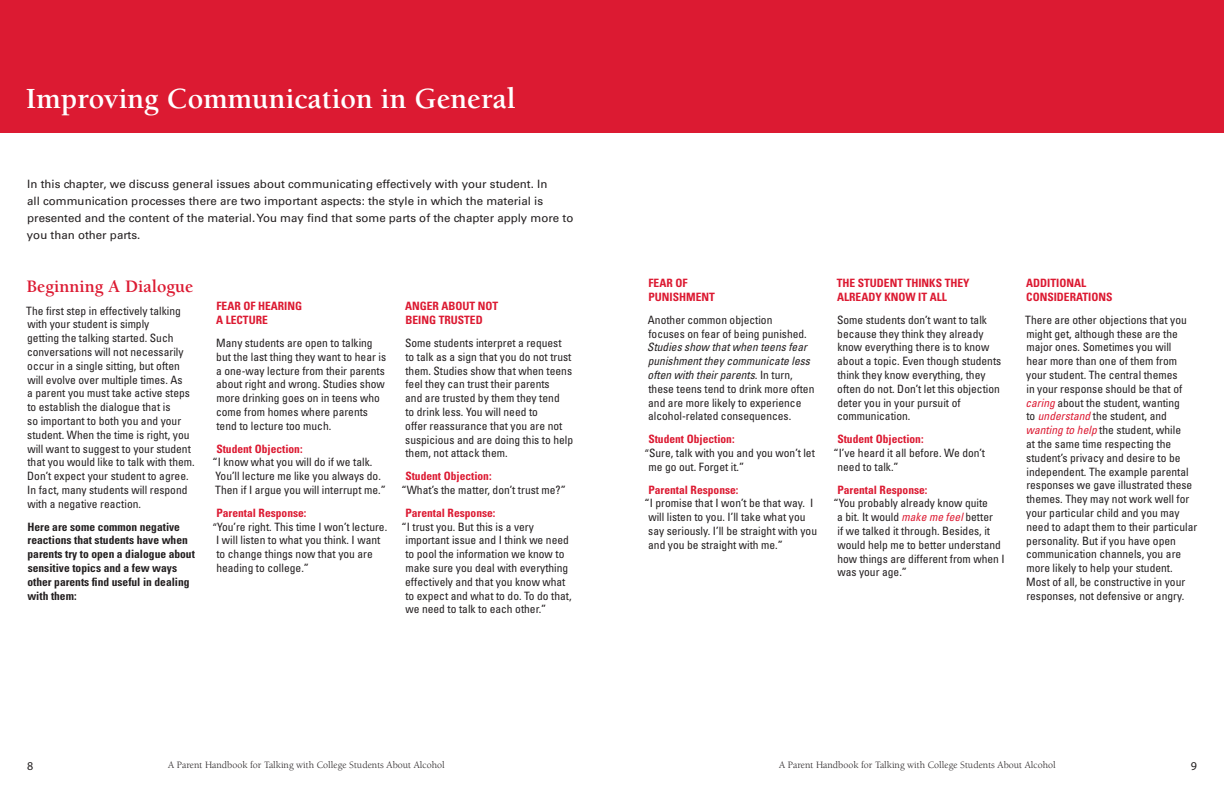
<style>
.page{position:relative;width:1224px;height:792px;background:#fff}
.page>*{position:absolute;margin:0;border:0;box-sizing:border-box;transform-origin:0 0}
.t1{font:700 30px "Berkeley Std";color:#fff}
.SubTitle{font:700 18px "Berkeley Std";color:#dc1a32}
.t2{font:12px "Myriad Pro";color:#231f20}
.Body{font:condensed 11.5px/13.8px "Univers LT Std";color:#231f20}
.Intro_Paragraph{font:11.5px/17px "Univers LT Std";color:#231f20}
.Body-2{font:700 condensed 11.5px/13.8px "Univers LT Std";color:#dc1a32}
.Body_Bold{font:700 condensed 11.5px/13.8px "Univers LT Std";color:#231f20}
.t3{font:10px "Berkeley Std";color:#231f20}
.s1{font-weight:700;color:#dc1a32}
.s2{font-family:"Myriad Pro";font-stretch:normal}
.s3{font-style:italic}
.s4{font-style:italic;color:#dc1a32}
</style>
<div class="page">
<div style="left:612px;top:0;width:612px;height:132px;background:#dc1a32"></div>
<div style="left:0;top:0;width:612px;height:132px;background:#dc1a32"></div>
<p class="t1" style="left:26px;top:83px;width:491px">Improving Communication in General</p>
<p class="Intro_Paragraph" style="left:27px;top:176px;width:548px">In this chapter, we discuss general issues about communicating effectively with your student. In<br>all communication processes there are two important aspects: the style in which the material is presented and the content of the material. You may find that some parts of the chapter apply more to you than other parts.</p>
<p class="SubTitle" style="left:26px;top:277px;width:168px">Beginning A Dialogue</p>
<p class="Body" style="left:26px;top:304px;width:170px">The first step in effectively talking with your student is simply<br>getting the talking started. Such conversations will not necessarily occur in a single sitting, but often will evolve over multiple times. As<br>a parent you must take active steps to establish the dialogue that is<br>so important to both you and your student. When the time is right, you will want to suggest to your student that you would like to talk with them.<br>Don’t expect your student to agree.<br>In fact, many students will respond with a negative reaction.</p>
<p class="Body_Bold" style="left:27px;top:520px;width:169px">Here are some common negative reactions that students have when parents try to open a dialogue about sensitive topics and a few ways other parents find useful in dealing with them:</p>
<p class="Body-2" style="left:216px;top:299px;width:87px">FEAR OF HEARING<br>A LECTURE</p>
<p class="Body" style="left:216px;top:336px;width:172px">Many students are open to talking but the last thing they want to hear is a one-way lecture from their parents about right and wrong. Studies show more drinking goes on in teens who come from homes where parents tend to lecture too much.</p>
<p class="Body" style="left:213px;top:442px;width:175px;text-indent:4px"><span class="s1">Student Objection:<br></span>“I know what you will do if we talk.<br>You’ll lecture me like you always do.<br>Then if I argue you will interrupt me.”</p>
<p class="Body" style="left:213px;top:506px;width:176px;text-indent:3px"><span class="s1">Parental Response:<br></span><span class="s2">“</span>You’re right. This time I won’t lecture.<br>I will listen to what you think. I want to change things now that you are heading to college.”</p>
<p class="Body-2" style="left:405px;top:299px;width:95px">ANGER ABOUT NOT<br>BEING TRUSTED</p>
<p class="Body" style="left:405px;top:336px;width:170px">Some students interpret a request to talk as a sign that you do not trust them. Studies show that when teens feel they can trust their parents<br>and are trusted by them they tend<br>to drink less. You will need to<br>offer reassurance that you are not suspicious and are doing this to help them, not attack them.</p>
<p class="Body" style="left:402px;top:469px;width:166px;text-indent:4px"><span class="s1">Student Objection:<br></span>“What’s the matter, don’t trust me?”</p>
<p class="Body-2" style="left:405px;top:506px;width:92px">Parental Response:</p>
<p class="Body" style="left:402px;top:520px;width:134px">“I trust you. But this is a very</p>
<p class="Body" style="left:405px;top:533px;width:165px">important issue and I think we need</p>
<p class="Body" style="left:405px;top:547px;width:161px">to pool the information we know to</p>
<p class="Body" style="left:405px;top:561px;width:164px">make sure you deal with everything</p>
<p class="Body" style="left:405px;top:575px;width:162px">effectively and that you know what</p>
<p class="Body" style="left:405px;top:589px;width:168px">to expect and what to do. To do that,</p>
<p class="Body" style="left:405px;top:602px;width:143px">we need to talk to each other.”</p>
<p class="Body-2" style="left:648px;top:276px;width:68px">FEAR OF<br>PUNISHMENT</p>
<p class="Body" style="left:647px;top:313px;width:169px">Another common objection<br>focuses on fear of being punished.<br><span class="s3">Studies show that when teens fear punishment they communicate less often with their parents.</span> In turn, these teens tend to drink more often and are more likely to experience alcohol-related consequences.</p>
<p class="Body-2" style="left:648px;top:432px;width:88px">Student Objection:</p>
<p class="Body" style="left:645px;top:446px;width:171px"><span class="s2">“</span>Sure, talk with you and you won’t let</p>
<p class="Body" style="left:648px;top:460px;width:97px">me go out. Forget it.”</p>
<p class="Body-2" style="left:648px;top:482px;width:92px">Parental Response:</p>
<p class="Body" style="left:645px;top:496px;width:170px">“I promise that I won’t be that way. I</p>
<p class="Body" style="left:648px;top:510px;width:159px">will listen to you. I’ll take what you</p>
<p class="Body" style="left:648px;top:524px;width:170px">say seriously. I’ll be straight with you</p>
<p class="Body" style="left:648px;top:538px;width:136px">and you be straight with me.”</p>
<p class="Body-2" style="left:837px;top:276px;width:134px">THE STUDENT THINKS THEY<br>ALREADY KNOW IT ALL</p>
<p class="Body" style="left:837px;top:313px;width:166px">Some students don’t want to talk because they think they already know everything there is to know about a topic. Even though students think they know everything, they often do not. Don’t let this objection deter you in your pursuit of communication.</p>
<p class="Body-2" style="left:837px;top:432px;width:88px">Student Objection:</p>
<p class="Body" style="left:834px;top:446px;width:153px">“I’ve heard it all before. We don’t</p>
<p class="Body" style="left:837px;top:460px;width:63px">need to talk.”</p>
<p class="Body-2" style="left:837px;top:482px;width:92px">Parental Response:</p>
<p class="Body" style="left:834px;top:496px;width:156px">“You probably already know quite</p>
<p class="Body" style="left:837px;top:510px;width:157px">a bit. It would <span class="s4">make me feel</span> better</p>
<p class="Body" style="left:837px;top:524px;width:154px">if we talked it through. Besides, it</p>
<p class="Body" style="left:837px;top:538px;width:165px">would help me to better understand</p>
<p class="Body" style="left:837px;top:551px;width:169px">how things are different from when I</p>
<p class="Body" style="left:837px;top:565px;width:71px">was your age.”</p>
<p class="Body-2" style="left:1026px;top:276px;width:88px">ADDITIONAL<br>CONSIDERATIONS</p>
<p class="Body" style="left:1025px;top:313px;width:174px">There are other objections that you might get, although these are the major ones. Sometimes you will<br>hear more than one of them from your student. The central themes<br>in your response should be that of <span class="s4">caring</span> about the student, wanting<br>to <span class="s4">understand</span> the student, and <span class="s4">wanting to help</span> the student, while<br>at the same time respecting the student’s privacy and desire to be independent. The example parental responses we gave illustrated these themes. They may not work well for your particular child and you may need to adapt them to their particular personality. But if you have open communication channels, you are more likely to help your student.<br>Most of all, be constructive in your responses, not defensive or angry.</p>
<p class="t2" style="left:27px;top:758px;width:8px">8</p>
<p class="t3" style="left:168px;top:759px;width:278px">A Parent Handbook for Talking with College Students About Alcohol</p>
<p class="t3" style="left:779px;top:759px;width:278px">A Parent Handbook for Talking with College Students About Alcohol</p>
<p class="t2" style="left:1191px;top:758px;width:8px">9</p>
</div>
